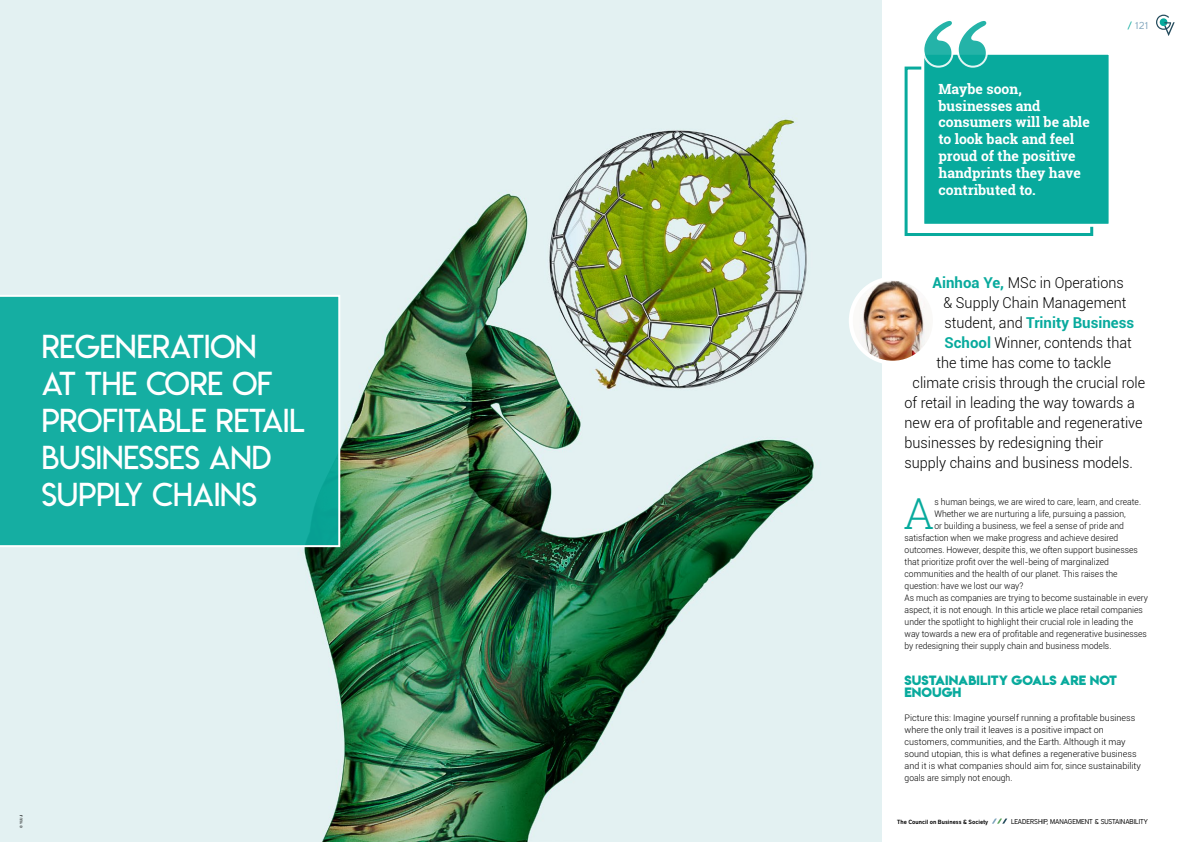
<style>
.page{position:relative;width:1191px;height:842px;background:#fff}
.page>*{position:absolute;margin:0;border:0;box-sizing:border-box;transform-origin:0 0}
.t1{font:300 42.8px "Roboto Slab";color:#08aa9d}
.t2{font:32px/37px "Lemon Milklight";color:#fff}
.t3{font:300 15px "Roboto";color:#000;scale:.96 1}
.t4{font:700 15px "Roboto";color:#08aa9d}
.t5{font:700 14px/16.8px "Roboto Slab";color:#fff}
.t6{font:12px/12px "Lemon Milkbold";color:#08aa9d}
.t7{font:10px "District";color:#84a8bf}
.t8{font:300 9px "Roboto";color:#000;scale:.95 1}
.t9{font:300 9px/12px "Roboto";color:#000}
.t10{font:7px "District";color:#000;scale:.93 1}
.t11{font:600 6px "District";color:#000;scale:.93 1}
.t12{font:3.5px "Roboto";color:#000}
.s1{color:#08aa9d}
.s2{font-weight:700;color:#08aa9d}
.s3{font-weight:300;color:#000}
</style>
<div class="page">
<svg style="left:1156px;top:15px;width:18px;height:21px"></svg>
<svg style="left:992px;top:818px;width:15px;height:6px"></svg>
<img style="left:0;top:0;width:882px;height:842px">
<div style="left:904px;top:67px;width:189px;height:169px;border:3px solid #08aa9d"></div>
<div style="left:922px;top:53px;width:188px;height:172px;background:#08aa9d"></div>
<div style="left:921px;top:52px;width:190px;height:175px;border:3px solid #fff"></div>
<svg style="left:921px;top:21px;width:68px;height:48px"></svg>
<img style="left:850px;top:279px;width:85px;height:84px;border-radius:42px">
<div style="left:848px;top:277px;width:89px;height:88px;border:4px solid #fff;border-radius:50%"></div>
<div style="left:0;top:295px;width:340px;height:252px;background:#15aea2"></div>
<h2 class="t2" style="left:42px;top:328px;width:265px">REGENERATION<br>AT THE CORE OF<br>PROFITABLE RETAIL<br>BUSINESSES AND<br>SUPPLY CHAINS</h2>
<p class="t12" style="left:19px;top:828px;width:15px;rotate:-90deg">© YUUJI</p>
<h3 class="t5" style="left:938px;top:80px;width:153px">Maybe soon, businesses and consumers will be able to look back and feel proud of the positive handprints they have contributed to.</h3>
<p class="t7" style="left:1127px;top:20px;width:23px"><span class="s1">/</span> 121</p>
<h3 class="t3" style="left:932px;top:272px;width:201px"><span class="s2">Ainhoa Ye,</span> MSc in Operations</h3>
<h3 class="t3" style="left:943px;top:292px;width:192px">&amp; Supply Chain Management</h3>
<h3 class="t4" style="left:944px;top:312px;width:191px"><span class="s3">student, and</span> Trinity Business</h3>
<h3 class="t3" style="left:944px;top:332px;width:196px"><span class="s2">School</span> Winner, contends that</h3>
<h3 class="t3" style="left:936px;top:352px;width:183px">the time has come to tackle</h3>
<h3 class="t3" style="left:912px;top:372px;width:244px">climate crisis through the crucial role</h3>
<h3 class="t3" style="left:904px;top:392px;width:241px">of retail in leading the way towards a</h3>
<h3 class="t3" style="left:904px;top:412px;width:249px">new era of profitable and regenerative</h3>
<h3 class="t3" style="left:904px;top:432px;width:209px">businesses by redesigning their</h3>
<h3 class="t3" style="left:904px;top:452px;width:239px">supply chains and business models.</h3>
<h1 class="t1" style="left:903px;top:484px;width:32px">A</h1>
<p class="t8" style="left:934px;top:495px;width:219px">s human beings, we are wired to care, learn, and create.</p>
<p class="t8" style="left:934px;top:507px;width:203px">Whether we are nurturing a life, pursuing a passion,</p>
<p class="t8" style="left:934px;top:519px;width:201px">or building a business, we feel a sense of pride and</p>
<p class="t8" style="left:904px;top:531px;width:226px">satisfaction when we make progress and achieve desired</p>
<p class="t8" style="left:904px;top:543px;width:247px">outcomes. However, despite this, we often support businesses</p>
<p class="t8" style="left:904px;top:555px;width:217px">that prioritize profit over the well-being of marginalized</p>
<p class="t8" style="left:904px;top:567px;width:226px">communities and the health of our planet. This raises the</p>
<p class="t8" style="left:904px;top:579px;width:126px">question: have we lost our way?</p>
<p class="t8" style="left:904px;top:591px;width:258px">As much as companies are trying to become sustainable in every</p>
<p class="t8" style="left:904px;top:603px;width:252px">aspect, it is not enough. In this article we place retail companies</p>
<p class="t8" style="left:904px;top:615px;width:242px">under the spotlight to highlight their crucial role in leading the</p>
<p class="t8" style="left:904px;top:627px;width:257px">way towards a new era of profitable and regenerative businesses</p>
<p class="t8" style="left:904px;top:639px;width:219px">by redesigning their supply chain and business models.</p>
<h3 class="t6" style="left:904px;top:674px;width:214px">SUSTAINABILITY GOALS ARE NOT<br>ENOUGH</h3>
<p class="t9" style="left:904px;top:711px;width:238px">Picture this: Imagine yourself running a profitable business where the only trail it leaves is a positive impact on customers, communities, and the Earth. Although it may sound utopian, this is what defines a regenerative business and it is what companies should aim for, since sustainability goals are simply not enough.</p>
<p class="t11" style="left:897px;top:818px;width:99px">The Council on Business &amp; Society</p>
<p class="t10" style="left:1011px;top:817px;width:149px">LEADERSHIP, MANAGEMENT &amp; SUSTAINABILITY</p>
</div>
